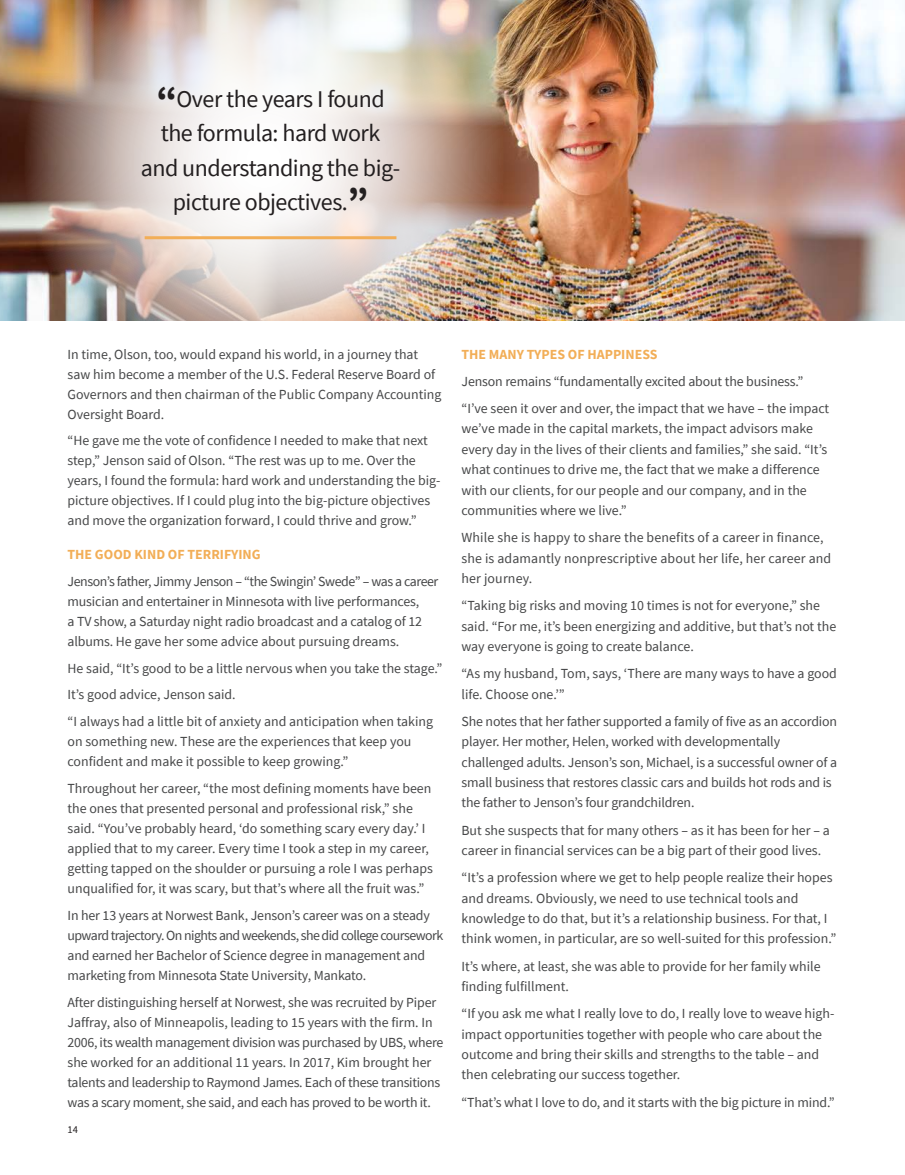
<style>
.page{position:relative;width:905px;height:1175px;background:#fff}
.page>*{position:absolute;margin:0;border:0;box-sizing:border-box;transform-origin:0 0}
.Body_Copy_9_25_13_Le{font:24px/34.5px "Source Sans Pro";letter-spacing:-.02em;color:#231f20;text-align:center}
.Body_Copy_9_25_13_Le-2{font:13.8px/20.4px "Source Sans Pro";color:#464748}
.Body_Copy_9_25_13_Le-3{font:13.8px/20px "Source Sans Pro";letter-spacing:-.02em;color:#464748}
.Body_Copy_9_25_13_Le-4{font:700 13.8px "Source Sans Pro";color:#f2ae57}
.t1{font:10.5px "Source Sans Pro";color:#231f20}
.s1{font-weight:700;font-size:39px}
</style>
<div class="page">
<img style="left:540px;top:0;width:364px;height:320px">
<img style="left:0;top:0;width:540px;height:321px">
<hr style="left:145px;top:236px;width:251px;height:3px;background:#f2ae57">
<p class="Body_Copy_9_25_13_Le" style="left:141px;top:81px;width:261px"><span class="s1">“</span>Over the years I found the formula: hard work and understanding the big&shy;picture objectives.<span class="s1">”</span></p>
<p class="Body_Copy_9_25_13_Le-2" style="left:68px;top:344px;width:375px;line-height:20px">In time, Olson, too, would expand his world, in a journey that saw him become a member of the U.S. Federal Reserve Board of Governors and then chairman of the Public Company Accounting Oversight Board.</p>
<p class="Body_Copy_9_25_13_Le-2" style="left:68px;top:431px;width:374px;line-height:20px">“He gave me the vote of confidence I needed to make that next step,” Jenson said of Olson. “The rest was up to me. Over the years, I found the formula: hard work and understanding the big&shy;picture objectives. If I could plug into the big-picture objectives and move the organization forward, I could thrive and grow.”</p>
<p class="Body_Copy_9_25_13_Le-4" style="left:68px;top:545px;width:195px">THE GOOD KIND OF TERRIFYING</p>
<p class="Body_Copy_9_25_13_Le-2" style="left:68px;top:571px;width:372px;line-height:20px">Jenson’s father, Jimmy Jenson – “the Swingin’ Swede” – was a career musician and entertainer in Minnesota with live performances,<br>a TV show, a Saturday night radio broadcast and a catalog of 12 albums. He gave her some advice about pursuing dreams.</p>
<p class="Body_Copy_9_25_13_Le-2" style="left:68px;top:657px;width:376px">He said, “It’s good to be a little nervous when you take the stage.”</p>
<p class="Body_Copy_9_25_13_Le-2" style="left:68px;top:684px;width:169px">It’s good advice, Jenson said.</p>
<p class="Body_Copy_9_25_13_Le-2" style="left:68px;top:711px;width:367px;line-height:20px">“I always had a little bit of anxiety and anticipation when taking on something new. These are the experiences that keep you confident and make it possible to keep growing.”</p>
<p class="Body_Copy_9_25_13_Le-2" style="left:68px;top:778px;width:367px;line-height:20px">Throughout her career, “the most defining moments have been the ones that presented personal and professional risk,” she said. “You’ve probably heard, ‘do something scary every day.’ I applied that to my career. Every time I took a step in my career, getting tapped on the shoulder or pursuing a role I was perhaps unqualified for, it was scary, but that’s where all the fruit was.”</p>
<p class="Body_Copy_9_25_13_Le-2" style="left:68px;top:905px;width:377px;line-height:20px">In her 13 years at Norwest Bank, Jenson’s career was on a steady upward trajectory. On nights and weekends, she did college coursework and earned her Bachelor of Science degree in management and marketing from Minnesota State University, Mankato.</p>
<p class="Body_Copy_9_25_13_Le-3" style="left:68px;top:991px;width:377px">After distinguishing herself at Norwest, she was recruited by Piper Jaffray, also of Minneapolis, leading to 15 years with the firm. In 2006, its wealth management division was purchased by UBS, where she worked for an additional 11 years. In 2017, Kim brought her talents and leadership to Raymond James. Each of these transitions was a scary moment, she said, and each has proved to be worth it.</p>
<p class="t1" style="left:68px;top:1123px;width:12px">14</p>
<p class="Body_Copy_9_25_13_Le-4" style="left:461px;top:344px;width:197px">THE MANY TYPES OF HAPPINESS</p>
<p class="Body_Copy_9_25_13_Le-2" style="left:461px;top:371px;width:343px">Jenson remains “fundamentally excited about the business.”</p>
<p class="Body_Copy_9_25_13_Le-2" style="left:461px;top:398px;width:369px">“I’ve seen it over and over, the impact that we have – the impact we’ve made in the capital markets, the impact advisors make every day in the lives of their clients and families,” she said. “It’s what continues to drive me, the fact that we make a difference with our clients, for our people and our company, and in the communities where we live.”</p>
<p class="Body_Copy_9_25_13_Le-2" style="left:461px;top:527px;width:371px">While she is happy to share the benefits of a career in finance, she is adamantly nonprescriptive about her life, her career and her journey.</p>
<p class="Body_Copy_9_25_13_Le-2" style="left:461px;top:595px;width:376px">“Taking big risks and moving 10 times is not for everyone,” she said. “For me, it’s been energizing and additive, but that’s not the way everyone is going to create balance.</p>
<p class="Body_Copy_9_25_13_Le-2" style="left:461px;top:663px;width:377px">“As my husband, Tom, says, ‘There are many ways to have a good life. Choose one.’”</p>
<p class="Body_Copy_9_25_13_Le-2" style="left:461px;top:711px;width:377px">She notes that her father supported a family of five as an accordion player. Her mother, Helen, worked with developmentally challenged adults. Jenson’s son, Michael, is a successful owner of a small business that restores classic cars and builds hot rods and is the father to Jenson’s four grandchildren.</p>
<p class="Body_Copy_9_25_13_Le-2" style="left:461px;top:819px;width:370px">But she suspects that for many others – as it has been for her – a career in financial services can be a big part of their good lives.</p>
<p class="Body_Copy_9_25_13_Le-2" style="left:461px;top:867px;width:376px">“It’s a profession where we get to help people realize their hopes and dreams. Obviously, we need to use technical tools and knowledge to do that, but it’s a relationship business. For that, I think women, in particular, are so well-suited for this profession.”</p>
<p class="Body_Copy_9_25_13_Le-2" style="left:461px;top:955px;width:360px">It’s where, at least, she was able to provide for her family while finding fulfillment.</p>
<p class="Body_Copy_9_25_13_Le-2" style="left:461px;top:1003px;width:374px">“If you ask me what I really love to do, I really love to weave high&shy;impact opportunities together with people who care about the outcome and bring their skills and strengths to the table – and then celebrating our success together.</p>
<p class="Body_Copy_9_25_13_Le-2" style="left:461px;top:1091px;width:375px">“That’s what I love to do, and it starts with the big picture in mind.”</p>
</div>
